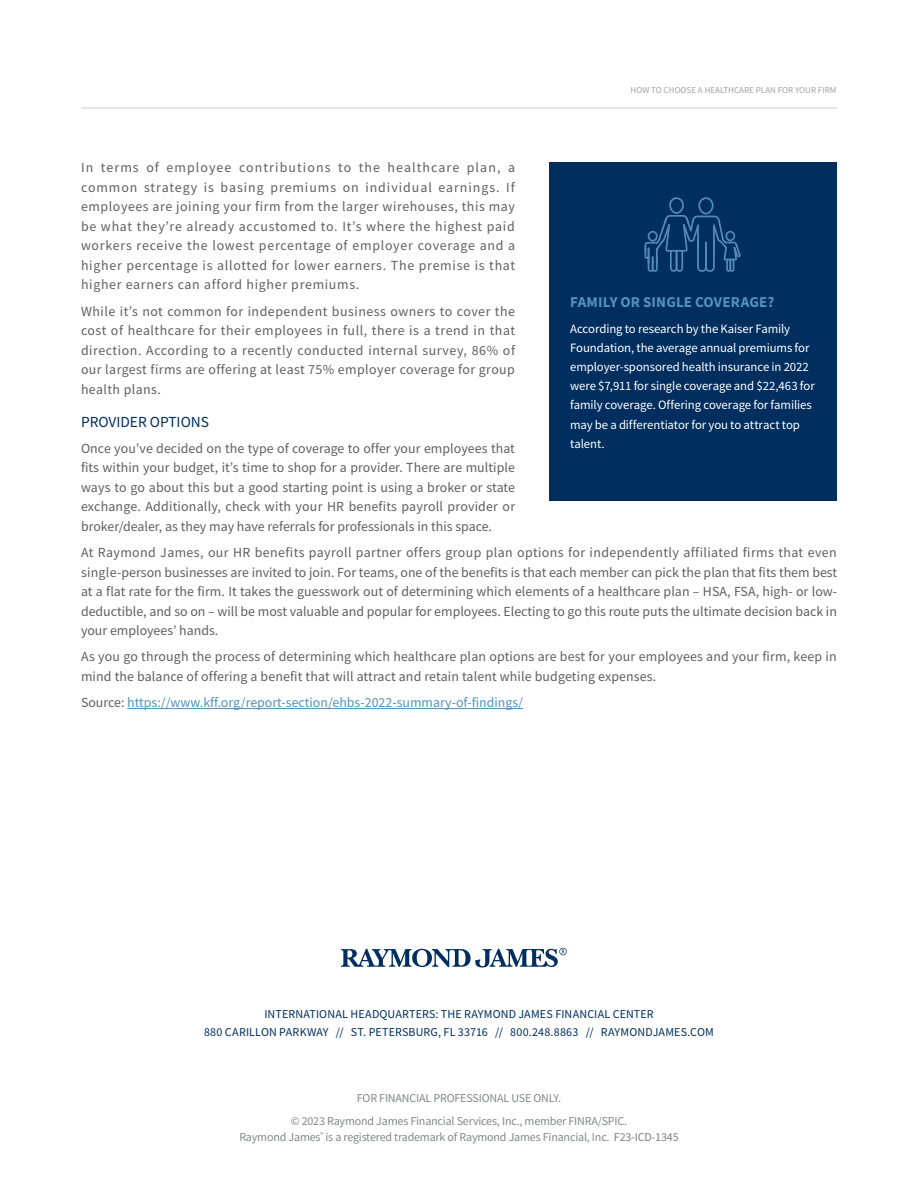
<style>
.page{position:relative;width:918px;height:1188px;background:#fff}
.page>*{position:absolute;margin:0;border:0;box-sizing:border-box;transform-origin:0 0}
.Subhead_-_1st_Tier{font:15.3px "Source Sans Pro";color:#002e5e}
.t1{font:700 15px "Source Sans Pro";letter-spacing:.01em;color:#5292bd}
.Paragraph_Style_1{font:13.8px/19.5px "Source Sans Pro";letter-spacing:.01em;color:#5f5f62;text-align:justify}
.Paragraph_Style_1-2{font:13.8px "Source Sans Pro";color:#5292bd}
.t2{font:12.75px/19.2px "Source Sans Pro";letter-spacing:-.005em;color:#fff}
.t3{font:12px "Source Sans Pro";letter-spacing:-.015em;color:#848689}
.t4{font:12px "Source Sans Pro";letter-spacing:.01em;color:#002e5e}
.t5{font:9px "Source Sans Pro";color:#a0a2a5}
.s1{color:#5f5f62}
.s2{color:#7d7f82}
</style>
<div class="page">
<hr style="left:81px;top:108px;width:756px;height:1px;background:#cecfd1">
<hr style="left:127px;top:708px;width:396px;height:1px;background:#5292bd">
<svg style="left:341px;top:948px;width:226px;height:20px"></svg>
<div style="left:549px;top:162px;width:287px;height:338px;background:#002e5e"></div>
<svg style="left:645px;top:197px;width:96px;height:75px"></svg>
<p class="t5" style="left:631px;top:85px;width:207px">HOW TO CHOOSE A HEALTHCARE PLAN FOR YOUR FIRM</p>
<p class="Paragraph_Style_1" style="left:81px;top:158px;width:436px">In terms of employee contributions to the healthcare plan, a common strategy is basing premiums on individual earnings. If employees are joining your firm from the larger wirehouses, this may be what they’re already accustomed to. It’s where the highest paid workers receive the lowest percentage of employer coverage and a higher percentage is allotted for lower earners. The premise is that higher earners can afford higher premiums.</p>
<p class="Paragraph_Style_1" style="left:81px;top:301px;width:436px">While it’s not common for independent business owners to cover the cost of healthcare for their employees in full, there is a trend in that direction. According to a recently conducted internal survey, 86% of our largest firms are offering at least 75% employer coverage for group health plans.</p>
<p class="Subhead_-_1st_Tier" style="left:81px;top:412px;width:130px">PROVIDER OPTIONS</p>
<p class="Paragraph_Style_1" style="left:81px;top:438px;width:436px">Once you’ve decided on the type of coverage to offer your employees that fits within your budget, it’s time to shop for a provider. There are multiple ways to go about this but a good starting point is using a broker or state exchange. Additionally, check with your HR benefits payroll provider or broker/dealer, as they may have referrals for professionals in this space.</p>
<p class="Paragraph_Style_1" style="left:81px;top:543px;width:758px">At Raymond James, our HR benefits payroll partner offers group plan options for independently affiliated firms that even single-person businesses are invited to join. For teams, one of the benefits is that each member can pick the plan that fits them best at a flat rate for the firm. It takes the guesswork out of determining which elements of a healthcare plan – HSA, FSA, high- or low&shy;deductible, and so on – will be most valuable and popular for employees. Electing to go this route puts the ultimate decision back in your employees’ hands.</p>
<p class="Paragraph_Style_1" style="left:81px;top:647px;width:757px">As you go through the process of determining which healthcare plan options are best for your employees and your firm, keep in mind the balance of offering a benefit that will attract and retain talent while budgeting expenses.</p>
<p class="Paragraph_Style_1-2" style="left:81px;top:694px;width:444px"><span class="s1">Source:</span> https://www.kff.org/report-section/ehbs-2022-summary-of-findings/</p>
<p class="t1" style="left:570px;top:292px;width:206px">FAMILY OR SINGLE COVERAGE?</p>
<p class="t2" style="left:570px;top:319px;width:246px">According to research by the Kaiser Family Foundation, the average annual premiums for employer-sponsored health insurance in 2022 were $7,911 for single coverage and $22,463 for family coverage. Offering coverage for families may be a differentiator for you to attract top talent.</p>
<p class="t4" style="left:264px;top:1006px;width:391px">INTERNATIONAL HEADQUARTERS: THE RAYMOND JAMES FINANCIAL CENTER</p>
<p class="t4" style="left:204px;top:1024px;width:511px">880 CARILLON PARKWAY // ST. PETERSBURG, FL 33716 // 800.248.8863 // RAYMONDJAMES.COM</p>
<p class="t3" style="left:357px;top:1090px;width:206px">FOR FINANCIAL PROFESSIONAL USE ONLY.</p>
<p class="t3" style="left:291px;top:1113px;width:338px">© 2023 Raymond James Financial Services, Inc., member FINRA/SPIC.</p>
<p class="t3" style="left:239px;top:1130px;width:441px">Raymond James<sup>®</sup> is a registered trademark of Raymond James Financial, Inc. <span class="s2">F23-ICD-1345</span></p>
</div>
